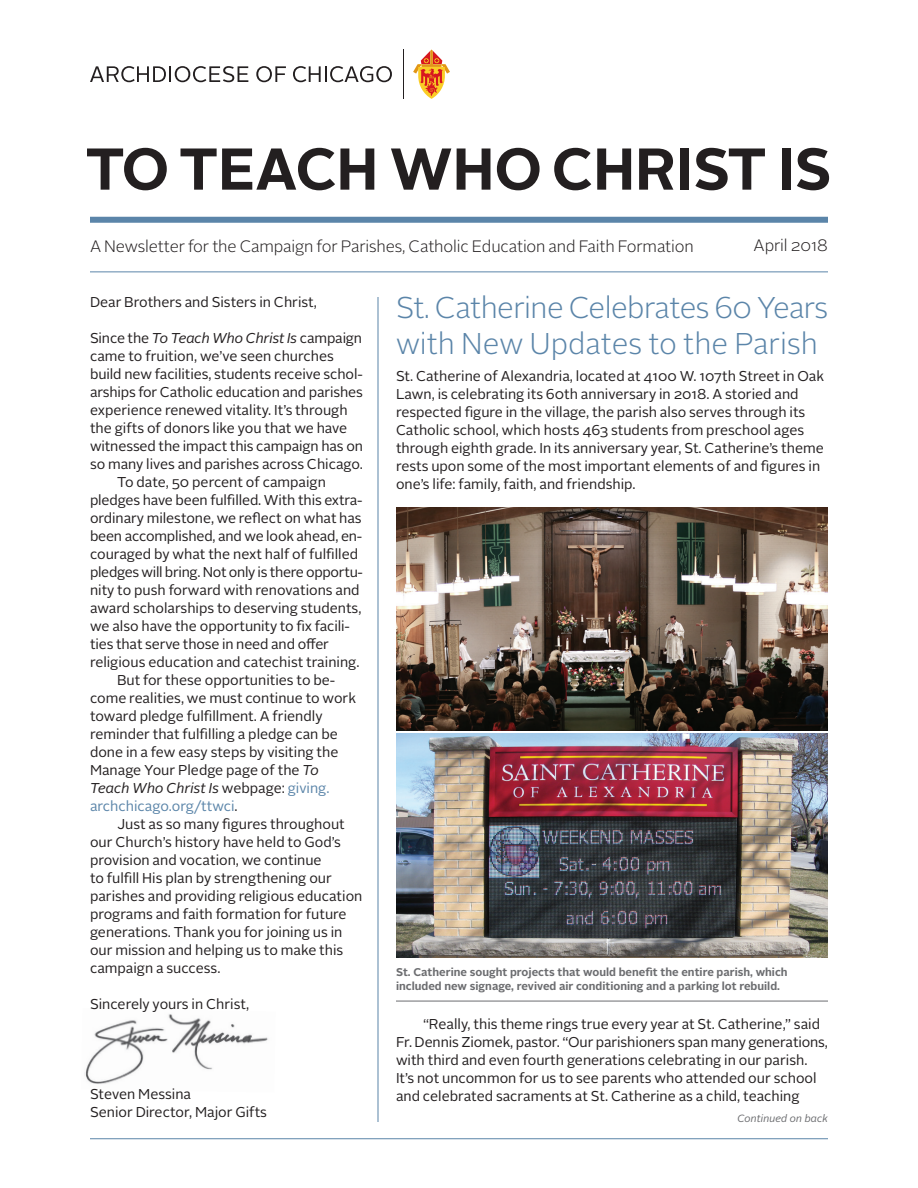
<style>
.page{position:relative;width:918px;height:1188px;background:#fff}
.page>*{position:absolute;margin:0;border:0;box-sizing:border-box;transform-origin:0 0}
.t1{font:700 58.8px "Alright Sans";color:#231f20}
.t2{font:300 30px/36px "Alright Sans";letter-spacing:-.02em;color:#5b85a9}
.t3{font:300 16.5px "Alright Sans";letter-spacing:-.01em;color:#231f20}
.t4{font:14.25px/18px "Alright Sans";color:#231f20}
.t5{font:italic 14.25px "Alright Sans";letter-spacing:-.01em;color:#231f20}
.t6{font:14.25px "Alright Sans";letter-spacing:-.02em;color:#231f20}
.t7{font:14.25px "Alright Sans";color:#5b85a9}
.t8{font:700 11.25px/14.2px "Alright Sans";color:#6c6d70}
.t9{font:italic 10.5px "Alright Sans";color:#6c6d70}
.s1{font-style:normal}
.s2{font-style:italic}
.s3{font-style:normal;color:#5b85a9}
.s4{color:#231f20}
</style>
<div class="page">
<hr style="left:404px;top:50px;width:1px;height:49px;background:#231f20">
<svg style="left:90px;top:66px;width:158px;height:16px"></svg>
<svg style="left:256px;top:66px;width:30px;height:16px"></svg>
<svg style="left:293px;top:66px;width:99px;height:16px"></svg>
<svg style="left:413px;top:50px;width:37px;height:49px"></svg>
<img style="left:396px;top:734px;width:432px;height:224px">
<img style="left:396px;top:507px;width:432px;height:224px">
<hr style="left:396px;top:1001px;width:432px;height:1px;background:#6c6d70">
<img style="left:84px;top:1014px;width:184px;height:70px">
<div style="left:90px;top:217px;width:738px;height:6px;background:#5b85a9"></div>
<hr style="left:90px;top:272px;width:738px;height:1px;background:#5b85a9">
<hr style="left:90px;top:1138px;width:738px;height:1px;background:#5b85a9">
<hr style="left:378px;top:297px;width:1px;height:825px;background:#5b85a9">
<h1 class="t1" style="left:86px;top:128px;width:748px">TO TEACH WHO CHRIST IS</h1>
<p class="t3" style="left:90px;top:235px;width:605px">A Newsletter for the Campaign for Parishes, Catholic Education and Faith Formation</p>
<p class="t3" style="left:754px;top:234px;width:76px">April 2018</p>
<p class="t4" style="left:90px;top:293px;width:228px">Dear Brothers and Sisters in Christ,</p>
<p class="t5" style="left:90px;top:328px;width:274px"><span class="s1">Since the</span> To Teach Who Christ Is <span class="s1">campaign</span></p>
<p class="t4" style="left:90px;top:347px;width:245px">came to fruition, we’ve seen churches</p>
<p class="t4" style="left:90px;top:365px;width:274px">build new facilities, students receive schol-</p>
<p class="t4" style="left:90px;top:383px;width:274px">arships for Catholic education and parishes</p>
<p class="t4" style="left:90px;top:401px;width:259px">experience renewed vitality. It’s through</p>
<p class="t4" style="left:90px;top:419px;width:259px">the gifts of donors like you that we have</p>
<p class="t4" style="left:90px;top:437px;width:275px">witnessed the impact this campaign has on</p>
<p class="t4" style="left:90px;top:455px;width:275px">so many lives and parishes across Chicago.</p>
<p class="t4" style="left:117px;top:473px;width:210px">To date, 50 percent of campaign</p>
<p class="t4" style="left:90px;top:491px;width:274px">pledges have been fulfilled. With this extra-</p>
<p class="t4" style="left:90px;top:509px;width:273px">ordinary milestone, we reflect on what has</p>
<p class="t4" style="left:90px;top:527px;width:274px">been accomplished, and we look ahead, en-</p>
<p class="t4" style="left:90px;top:545px;width:270px">couraged by what the next half of fulfilled</p>
<p class="t6" style="left:90px;top:562px;width:275px">pledges will bring. Not only is there opportu-</p>
<p class="t4" style="left:90px;top:581px;width:271px">nity to push forward with renovations and</p>
<p class="t4" style="left:90px;top:599px;width:273px">award scholarships to deserving students,</p>
<p class="t4" style="left:90px;top:617px;width:261px">we also have the opportunity to fix facili-</p>
<p class="t4" style="left:90px;top:635px;width:241px">ties that serve those in need and offer</p>
<p class="t4" style="left:90px;top:653px;width:271px">religious education and catechist training.</p>
<p class="t4" style="left:117px;top:671px;width:220px">But for these opportunities to be-</p>
<p class="t4" style="left:90px;top:689px;width:268px">come realities, we must continue to work</p>
<p class="t4" style="left:90px;top:707px;width:234px">toward pledge fulfillment. A friendly</p>
<p class="t4" style="left:90px;top:725px;width:249px">reminder that fulfilling a pledge can be</p>
<p class="t4" style="left:90px;top:743px;width:250px">done in a few easy steps by visiting the</p>
<p class="t4" style="left:90px;top:761px;width:231px">Manage Your Pledge page of the <span class="s2">To</span></p>
<p class="t5" style="left:90px;top:778px;width:241px">Teach Who Christ Is <span class="s1">webpage:</span> <span class="s3">giving.</span></p>
<p class="t7" style="left:90px;top:796px;width:149px">archchicago.org/ttwci<span class="s4">.</span></p>
<p class="t4" style="left:117px;top:815px;width:229px">Just as so many figures throughout</p>
<p class="t4" style="left:90px;top:833px;width:252px">our Church’s history have held to God’s</p>
<p class="t4" style="left:90px;top:851px;width:233px">provision and vocation, we continue</p>
<p class="t4" style="left:90px;top:869px;width:243px">to fulfill His plan by strengthening our</p>
<p class="t4" style="left:90px;top:887px;width:274px">parishes and providing religious education</p>
<p class="t4" style="left:90px;top:905px;width:258px">programs and faith formation for future</p>
<p class="t4" style="left:90px;top:923px;width:254px">generations. Thank you for joining us in</p>
<p class="t4" style="left:90px;top:941px;width:255px">our mission and helping us to make this</p>
<p class="t4" style="left:90px;top:959px;width:132px">campaign a success.</p>
<p class="t4" style="left:90px;top:995px;width:161px">Sincerely yours in Christ,</p>
<p class="t4" style="left:90px;top:1085px;width:179px">Steven Messina<br>Senior Director, Major Gifts</p>
<h2 class="t2" style="left:396px;top:290px;width:434px">St. Catherine Celebrates 60 Years with New Updates to the Parish</h2>
<p class="t4" style="left:396px;top:367px;width:430px">St. Catherine of Alexandria, located at 4100 W. 107th Street in Oak Lawn, is celebrating its 60th anniversary in 2018. A storied and respected figure in the village, the parish also serves through its Catholic school, which hosts 463 students from preschool ages through eighth grade. In its anniversary year, St. Catherine’s theme rests upon some of the most important elements of and figures in one’s life: family, faith, and friendship.</p>
<p class="t8" style="left:396px;top:965px;width:393px">St. Catherine sought projects that would benefit the entire parish, which included new signage, revived air conditioning and a parking lot rebuild.</p>
<p class="t4" style="left:396px;top:1015px;width:434px;text-indent:27px">“Really, this theme rings true every year at St. Catherine,” said Fr. Dennis Ziomek, pastor. “Our parishioners span many generations, with third and even fourth generations celebrating in our parish.<br>It’s not uncommon for us to see parents who attended our school and celebrated sacraments at St. Catherine as a child, teaching</p>
<p class="t9" style="left:737px;top:1111px;width:92px">Continued on back</p>
</div>
